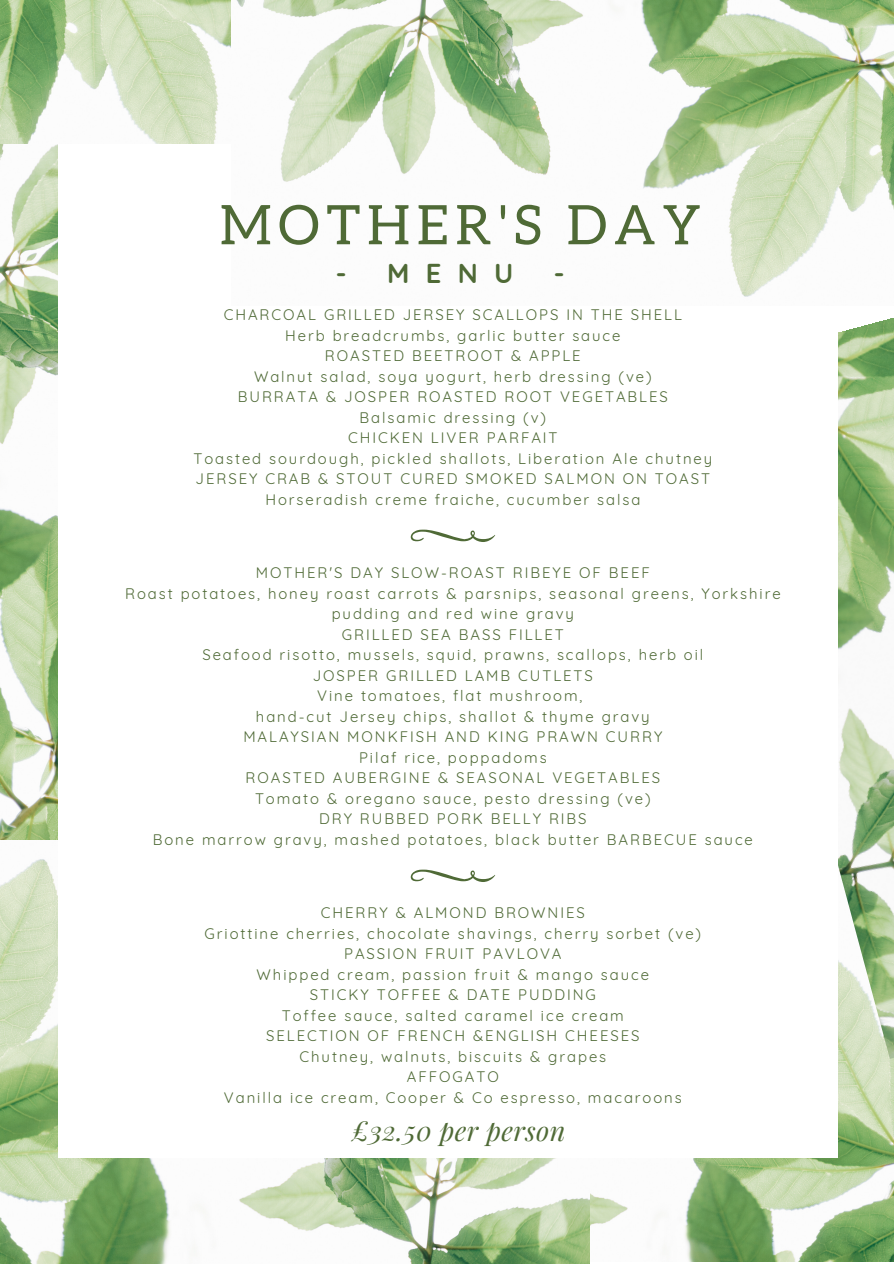
<style>
.page{position:relative;width:894px;height:1264px;background:#fff}
.page>*{position:absolute;margin:0;border:0;box-sizing:border-box;transform-origin:0 0}
.t1{font:54.6px "Aleo";letter-spacing:.12em;color:#4f6a36}
.t2{font:700 27.3px "Quicksand";color:#4f6a36}
.t3{font:italic 27px "Playfair Display";letter-spacing:.015em;color:#4f6a36}
.t4{font:14.85px/20.5px "Quicksand";letter-spacing:.13em;color:#4f6a36;text-align:center}
</style>
<div class="page">
<img style="left:589px;top:1058px;width:304px;height:203px">
<img style="left:838px;top:318px;width:55px;height:740px">
<img style="left:0;top:839px;width:589px;height:424px">
<img style="left:0;top:143px;width:58px;height:696px">
<div style="left:58px;top:112px;width:778px;height:1045px;background:#fff"></div>
<img style="left:0;top:0;width:231px;height:143px">
<svg style="left:410px;top:529px;width:85px;height:13px"></svg>
<svg style="left:410px;top:869px;width:85px;height:13px"></svg>
<img style="left:236px;top:0;width:657px;height:297px">
<h1 class="t1" style="left:220px;top:194px;width:482px">MOTHER'S DAY</h1>
<h2 class="t2" style="left:336px;top:255px;width:179px">- MENU</h2>
<h2 class="t2" style="left:553px;top:255px;width:12px">-</h2>
<p class="t4" style="left:193px;top:304px;width:520px">CHARCOAL GRILLED JERSEY SCALLOPS IN THE SHELL<br>Herb breadcrumbs, garlic butter sauce<br>ROASTED BEETROOT &amp; APPLE<br>Walnut salad, soya yogurt, herb dressing (ve)<br>BURRATA &amp; JOSPER ROASTED ROOT VEGETABLES<br>Balsamic dressing (v)<br>CHICKEN LIVER PARFAIT<br>Toasted sourdough, pickled shallots, Liberation Ale chutney JERSEY CRAB &amp; STOUT CURED SMOKED SALMON ON TOAST Horseradish creme fraiche, cucumber salsa</p>
<p class="t4" style="left:125px;top:562px;width:656px">MOTHER'S DAY SLOW-ROAST RIBEYE OF BEEF<br>Roast potatoes, honey roast carrots &amp; parsnips, seasonal greens, Yorkshire pudding and red wine gravy<br>GRILLED SEA BASS FILLET<br>Seafood risotto, mussels, squid, prawns, scallops, herb oil<br>JOSPER GRILLED LAMB CUTLETS<br>Vine tomatoes, flat mushroom,<br>hand-cut Jersey chips, shallot &amp; thyme gravy<br>MALAYSIAN MONKFISH AND KING PRAWN CURRY<br>Pilaf rice, poppadoms<br>ROASTED AUBERGINE &amp; SEASONAL VEGETABLES<br>Tomato &amp; oregano sauce, pesto dressing (ve)<br>DRY RUBBED PORK BELLY RIBS<br>Bone marrow gravy, mashed potatoes, black butter BARBECUE sauce</p>
<p class="t4" style="left:204px;top:902px;width:498px">CHERRY &amp; ALMOND BROWNIES<br>Griottine cherries, chocolate shavings, cherry sorbet (ve)<br>PASSION FRUIT PAVLOVA<br>Whipped cream, passion fruit &amp; mango sauce<br>STICKY TOFFEE &amp; DATE PUDDING<br>Toffee sauce, salted caramel ice cream<br>SELECTION OF FRENCH &amp;ENGLISH CHEESES<br>Chutney, walnuts, biscuits &amp; grapes<br>AFFOGATO<br>Vanilla ice cream, Cooper &amp; Co espresso, macaroons</p>
<h3 class="t3" style="left:351px;top:1111px;width:215px">£32.50 per person</h3>
</div>
